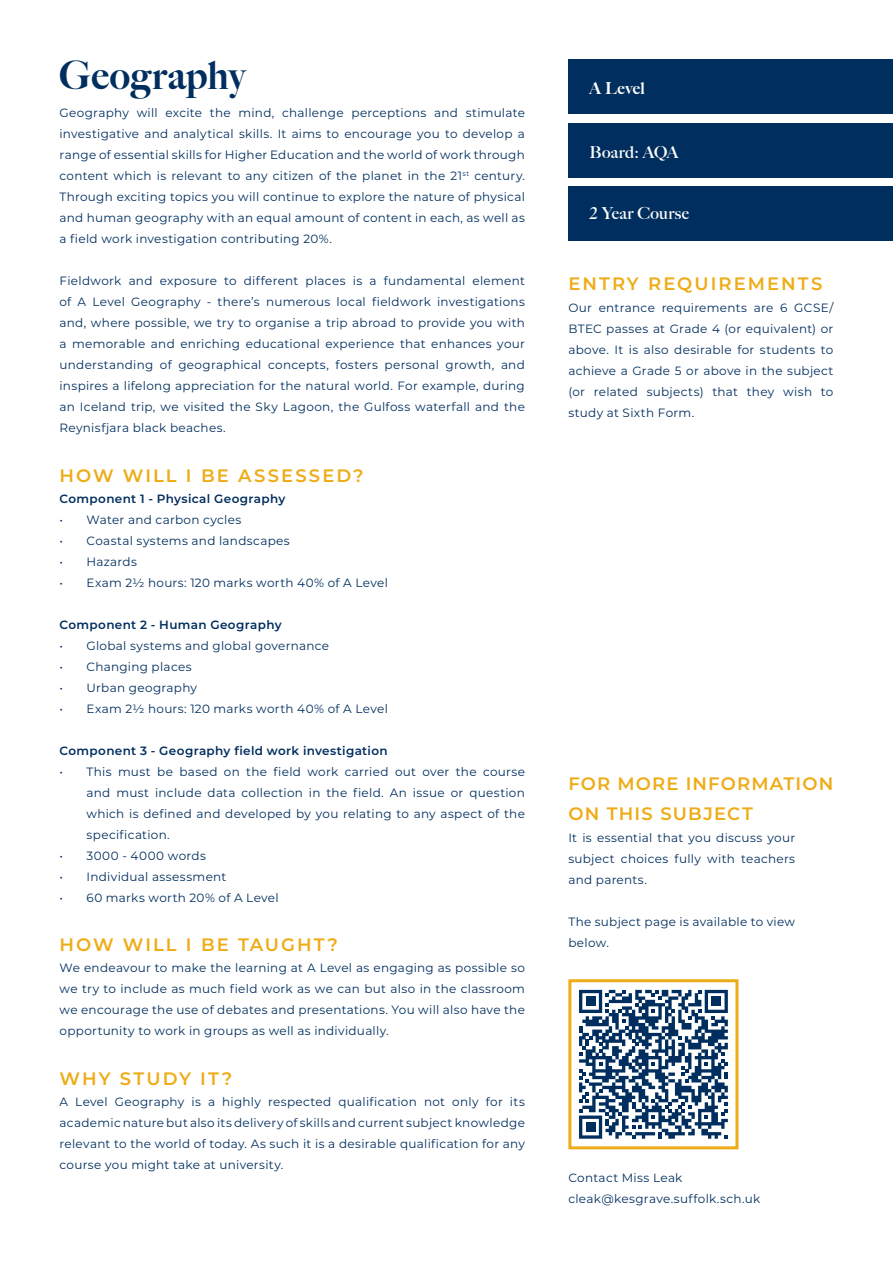
<style>
.page{position:relative;width:893px;height:1263px;background:#fff}
.page>*{position:absolute;margin:0;border:0;box-sizing:border-box;transform-origin:0 0}
.t1{font:900 39px "Big Caslon FB";letter-spacing:.01em;color:#002e5e}
.t2{font:600 18px "Montserrat";letter-spacing:.11em;color:#eeac17}
.t3{font:600 18px/30px "Montserrat";letter-spacing:.065em;color:#eeac17}
.t4{font:700 16.5px "Big Caslon FB";letter-spacing:.02em;color:#fff}
.t5{font:900 16.5px "Big Caslon FB";letter-spacing:.025em;color:#fff}
.t6{font:12px/21px "Montserrat";letter-spacing:.025em;color:#002e5e;text-align:justify}
.t7{font:600 12px "Montserrat";letter-spacing:.03em;color:#002e5e}
.t8{font:12px "Montserrat";letter-spacing:.045em;color:#002e5e}
</style>
<div class="page">
<div style="left:568px;top:60px;width:325px;height:54px;background:#002e5e"></div>
<div style="left:568px;top:123px;width:325px;height:55px;background:#002e5e"></div>
<div style="left:568px;top:186px;width:325px;height:55px;background:#002e5e"></div>
<div style="left:568px;top:979px;width:170px;height:170px;border:3px solid #eeac17"></div>
<svg style="left:579px;top:990px;width:149px;height:149px"></svg>
<h1 class="t1" style="left:60px;top:52px;width:187px">Geography</h1>
<p class="t6" style="left:60px;top:102px;width:467px">Geography will excite the mind, challenge perceptions and stimulate investigative and analytical skills. It aims to encourage you to develop a range of essential skills for Higher Education and the world of work through content which is relevant to any citizen of the planet in the 21<sup>st</sup> century.<br>Through exciting topics you will continue to explore the nature of physical and human geography with an equal amount of content in each, as well as a field work investigation contributing 20%.</p>
<p class="t6" style="left:60px;top:270px;width:467px">Fieldwork and exposure to different places is a fundamental element of A Level Geography - there’s numerous local fieldwork investigations and, where possible, we try to organise a trip abroad to provide you with a memorable and enriching educational experience that enhances your understanding of geographical concepts, fosters personal growth, and inspires a lifelong appreciation for the natural world. For example, during an Iceland trip, we visited the Sky Lagoon, the Gulfoss waterfall and the Reynisfjara black beaches.</p>
<h2 class="t2" style="left:60px;top:462px;width:306px">HOW WILL I BE ASSESSED?</h2>
<p class="t7" style="left:60px;top:490px;width:227px">Component 1 - Physical Geography</p>
<p class="t6" style="left:60px;top:509px;width:183px">• Water and carbon cycles</p>
<p class="t6" style="left:60px;top:530px;width:232px">• Coastal systems and landscapes</p>
<p class="t6" style="left:60px;top:551px;width:79px">• Hazards</p>
<p class="t6" style="left:60px;top:572px;width:330px">• Exam 2½ hours: 120 marks worth 40% of A Level</p>
<p class="t7" style="left:60px;top:616px;width:224px">Component 2 - Human Geography</p>
<p class="t6" style="left:60px;top:635px;width:271px">• Global systems and global governance</p>
<p class="t6" style="left:60px;top:656px;width:134px">• Changing places</p>
<p class="t6" style="left:60px;top:677px;width:139px">• Urban geography</p>
<p class="t6" style="left:60px;top:698px;width:330px">• Exam 2½ hours: 120 marks worth 40% of A Level</p>
<p class="t7" style="left:60px;top:742px;width:330px">Component 3 - Geography field work investigation</p>
<p class="t6" style="left:87px;top:761px;width:440px;text-indent:-27px">• This must be based on the field work carried out over the course and must include data collection in the field. An issue or question which is defined and developed by you relating to any aspect of the specification.</p>
<p class="t8" style="left:60px;top:847px;width:148px">• 3000 - 4000 words</p>
<p class="t6" style="left:60px;top:866px;width:168px">• Individual assessment</p>
<p class="t6" style="left:60px;top:887px;width:221px">• 60 marks worth 20% of A Level</p>
<h2 class="t2" style="left:60px;top:932px;width:280px">HOW WILL I BE TAUGHT?</h2>
<p class="t6" style="left:60px;top:957px;width:467px">We endeavour to make the learning at A Level as engaging as possible so we try to include as much field work as we can but also in the classroom we encourage the use of debates and presentations. You will also have the opportunity to work in groups as well as individually.</p>
<h2 class="t2" style="left:60px;top:1066px;width:174px">WHY STUDY IT?</h2>
<p class="t6" style="left:60px;top:1091px;width:467px">A Level Geography is a highly respected qualification not only for its academic nature but also its delivery of skills and current subject knowledge relevant to the world of today. As such it is a desirable qualification for any course you might take at university.</p>
<h3 class="t5" style="left:590px;top:79px;width:57px">A Level</h3>
<h3 class="t4" style="left:590px;top:142px;width:90px">Board: AQA</h3>
<h3 class="t4" style="left:590px;top:203px;width:101px">2 Year Course</h3>
<h2 class="t2" style="left:568px;top:271px;width:256px">ENTRY REQUIREMENTS</h2>
<p class="t6" style="left:568px;top:296px;width:267px">Our entrance requirements are 6 GCSE/ BTEC passes at Grade 4 (or equivalent) or above. It is also desirable for students to achieve a Grade 5 or above in the subject (or related subjects) that they wish to study at Sixth Form.</p>
<h2 class="t3" style="left:568px;top:768px;width:266px">FOR MORE INFORMATION<br>ON THIS SUBJECT</h2>
<p class="t6" style="left:568px;top:827px;width:228px">It is essential that you discuss your subject choices fully with teachers and parents.</p>
<p class="t6" style="left:568px;top:911px;width:228px">The subject page is available to view below.</p>
<p class="t6" style="left:568px;top:1167px;width:193px">Contact Miss Leak cleak@kesgrave.suffolk.sch.uk</p>
</div>
